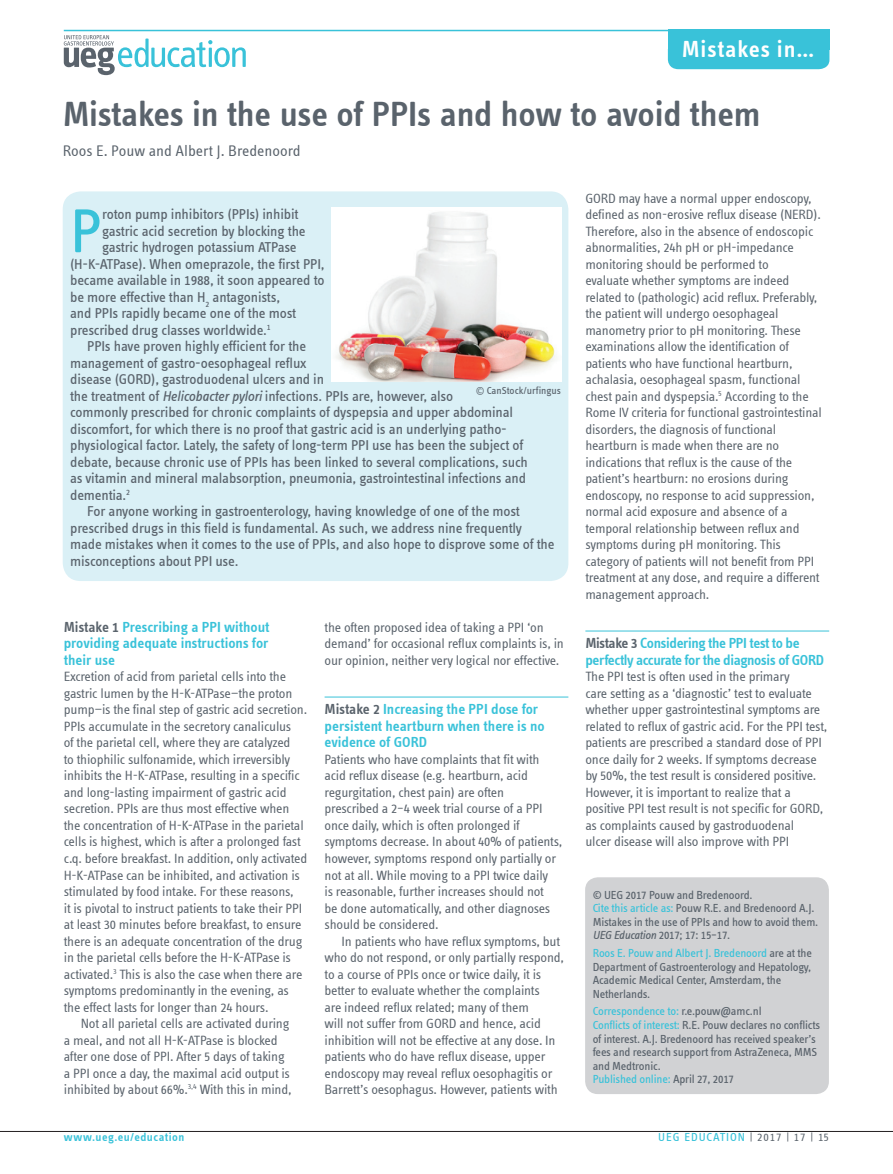
<style>
.page{position:relative;width:893px;height:1174px;background:#fff}
.page>*{position:absolute;margin:0;border:0;box-sizing:border-box;transform-origin:0 0}
.bodyfirstlead{font:63.9px "Info Text Offc Pro";color:#39c2d9}
.C_articletitlenew{font:600 36px "Info Text Offc Pro";letter-spacing:-.01em;color:#5a636c}
.t1{font:600 24px "Info Text Offc Pro";letter-spacing:.03em;color:#fff}
.author{font:15.75px "Info Text Offc Pro";color:#5a636c}
.paragraphead{font:600 15px/16.5px "Info Text Offc Pro";letter-spacing:-.01em;color:#39c2d9}
.paragraphead-2{font:600 15px/16.5px "Info Text Offc Pro";letter-spacing:-.03em;color:#39c2d9}
.bodyleadindent{font:14.7px/16.5px "Info Text Offc Pro";letter-spacing:-.01em;color:#5a636c}
.bodyfirstlead-2{font:14.7px "Info Text Offc Pro";letter-spacing:-.01em;color:#5a636c}
.bodyfirst{font:13.8px/16.5px "Info Text Offc Pro";letter-spacing:-.015em;color:#5a636c}
.bodyindent{font:13.8px/16.5px "Info Text Offc Pro";letter-spacing:-.015em;color:#5a636c}
.acknowledgements{font:12px/13.5px "Info Text Offc Pro";letter-spacing:-.015em;color:#5a636c}
.acknowledgements-2{font:12px "Info Text Offc Pro";letter-spacing:-.015em;color:#39c2d9}
.footer_month{font:12px "Info Text Offc Pro";letter-spacing:.075em;color:#39c2d9}
.footer_month-2{font:600 12px "Info Text Offc Pro";letter-spacing:.04em;color:#39c2d9}
.t2{font:10.5px "Info Text Offc Pro";color:#5a636c}
.s1{font-style:italic}
.s2{font-family:"Inter Face"}
.s3{color:#5a636c}
.s4{color:#39c2d9}
</style>
<div class="page">
<hr style="left:0;top:1131px;width:893px;height:1px;background:#231f20">
<hr style="left:325px;top:696px;width:243px;height:1px;background:#39c2d9">
<div style="left:63px;top:191px;width:505px;height:390px;background:#daf0f6;border-radius:18px"></div>
<hr style="left:585px;top:630px;width:244px;height:1px;background:#39c2d9">
<div style="left:585px;top:877px;width:244px;height:217px;background:#d1d2d4;border-radius:13px"></div>
<img style="left:332px;top:208px;width:229px;height:174px">
<hr style="left:64px;top:30px;width:765px;height:1px;background:#39c2d9">
<svg style="left:64px;top:35px;width:182px;height:40px"></svg>
<div style="left:668px;top:30px;width:161px;height:20px;background:#39c2d9"></div>
<div style="left:668px;top:50px;width:161px;height:19px;background:#39c2d9"></div>
<h3 class="t1" style="left:682px;top:35px;width:134px">Mistakes in…</h3>
<p class="C_articletitlenew" style="left:63px;top:93px;width:699px">Mistakes in the use of PPIs and how to avoid them</p>
<p class="author" style="left:63px;top:141px;width:240px">Roos E. Pouw and Albert J. Bredenoord</p>
<p class="bodyfirstlead" style="left:70px;top:192px;width:34px">P</p>
<p class="bodyfirstlead-2" style="left:102px;top:205px;width:198px">roton pump inhibitors (PPIs) inhibit</p>
<p class="bodyfirstlead-2" style="left:102px;top:222px;width:205px">gastric acid secretion by blocking the</p>
<p class="bodyfirstlead-2" style="left:102px;top:238px;width:196px">gastric hydrogen potassium ATPase</p>
<p class="bodyfirstlead-2" style="left:70px;top:255px;width:256px">(H-K-ATPase). When omeprazole, the first PPI,</p>
<p class="bodyfirstlead-2" style="left:70px;top:271px;width:256px">became available in 1988, it soon appeared to</p>
<p class="bodyfirstlead-2" style="left:70px;top:288px;width:211px">be more effective than H<sub>2</sub> antagonists,</p>
<p class="bodyfirstlead-2" style="left:70px;top:304px;width:228px">and PPIs rapidly became one of the most</p>
<p class="bodyfirstlead-2" style="left:70px;top:321px;width:202px">prescribed drug classes worldwide.<sup>1</sup></p>
<p class="bodyleadindent" style="left:70px;top:338px;width:459px;text-indent:17px">PPIs have proven highly efficient for the<br>management of gastro-oesophageal reflux<br>disease (GORD), gastroduodenal ulcers and in<br>the treatment of <span class="s1">Helicobacter pylori</span> infections. PPIs are, however, also<br>commonly prescribed for chronic complaints of dyspepsia and upper abdominal discomfort, for which there is no proof that gastric acid is an underlying patho&shy;physiological factor. Lately, the safety of long-term PPI use has been the subject of debate, because chronic use of PPIs has been linked to several complications, such as vitamin and mineral malabsorption, pneumonia, gastrointestinal infections and dementia.<sup>2</sup></p>
<p class="bodyleadindent" style="left:70px;top:503px;width:486px;text-indent:17px">For anyone working in gastroenterology, having knowledge of one of the most prescribed drugs in this field is fundamental. As such, we address nine frequently made mistakes when it comes to the use of PPIs, and also hope to disprove some of the misconceptions about PPI use.</p>
<p class="t2" style="left:476px;top:384px;width:86px"><span class="s2">©</span> CanStock/urfingus</p>
<p class="paragraphead" style="left:64px;top:618px;width:207px;text-align:justify"><span class="s3">Mistake 1</span> Prescribing a PPI without providing adequate instructions for their use</p>
<p class="bodyfirst" style="left:64px;top:668px;width:245px">Excretion of acid from parietal cells into the gastric lumen by the H-K-ATPase—the proton pump—is the final step of gastric acid secretion.<br>PPIs accumulate in the secretory canaliculus<br>of the parietal cell, where they are catalyzed<br>to thiophilic sulfonamide, which irreversibly inhibits the H-K-ATPase, resulting in a specific and long-lasting impairment of gastric acid secretion. PPIs are thus most effective when the concentration of H-K-ATPase in the parietal cells is highest, which is after a prolonged fast c.q. before breakfast. In addition, only activated H-K-ATPase can be inhibited, and activation is stimulated by food intake. For these reasons,<br>it is pivotal to instruct patients to take their PPI at least 30 minutes before breakfast, to ensure there is an adequate concentration of the drug in the parietal cells before the H-K-ATPase is activated.<sup>3</sup> This is also the case when there are symptoms predominantly in the evening, as the effect lasts for longer than 24 hours.</p>
<p class="bodyindent" style="left:64px;top:1014px;width:229px;text-indent:17px">Not all parietal cells are activated during a meal, and not all H-K-ATPase is blocked after one dose of PPI. After 5 days of taking a PPI once a day, the maximal acid output is inhibited by about 66%.<sup>3,4</sup> With this in mind,</p>
<p class="bodyindent" style="left:325px;top:618px;width:241px">the often proposed idea of taking a PPI ‘on demand’ for occasional reflux complaints is, in our opinion, neither very logical nor effective.</p>
<p class="paragraphead" style="left:325px;top:701px;width:222px"><span class="s3">Mistake 2</span> Increasing the PPI dose for persistent heartburn when there is no evidence of GORD</p>
<p class="bodyfirst" style="left:325px;top:750px;width:239px">Patients who have complaints that fit with acid reflux disease (e.g. heartburn, acid regurgitation, chest pain) are often<br>prescribed a 2–4 week trial course of a PPI once daily, which is often prolonged if symptoms decrease. In about 40% of patients, however, symptoms respond only partially or not at all. While moving to a PPI twice daily<br>is reasonable, further increases should not<br>be done automatically, and other diagnoses should be considered.</p>
<p class="bodyindent" style="left:325px;top:932px;width:241px;text-indent:17px">In patients who have reflux symptoms, but who do not respond, or only partially respond, to a course of PPIs once or twice daily, it is better to evaluate whether the complaints<br>are indeed reflux related; many of them<br>will not suffer from GORD and hence, acid inhibition will not be effective at any dose. In patients who do have reflux disease, upper endoscopy may reveal reflux oesophagitis or Barrett’s oesophagus. However, patients with</p>
<p class="bodyindent" style="left:585px;top:189px;width:238px">GORD may have a normal upper endoscopy, defined as non-erosive reflux disease (NERD).<br>Therefore, also in the absence of endoscopic abnormalities, 24h pH or pH-impedance monitoring should be performed to<br>evaluate whether symptoms are indeed related to (pathologic) acid reflux. Preferably, the patient will undergo oesophageal manometry prior to pH monitoring. These examinations allow the identification of patients who have functional heartburn, achalasia, oesophageal spasm, functional chest pain and dyspepsia.<sup>5</sup> According to the Rome IV criteria for functional gastrointestinal disorders, the diagnosis of functional heartburn is made when there are no indications that reflux is the cause of the patient’s heartburn: no erosions during endoscopy, no response to acid suppression, normal acid exposure and absence of a temporal relationship between reflux and symptoms during pH monitoring. This category of patients will not benefit from PPI treatment at any dose, and require a different management approach.</p>
<p class="paragraphead-2" style="left:585px;top:635px;width:240px"><span class="s3">Mistake 3</span> Considering the PPI test to be perfectly accurate for the diagnosis of GORD</p>
<p class="bodyfirst" style="left:585px;top:668px;width:244px">The PPI test is often used in the primary<br>care setting as a ‘diagnostic’ test to evaluate whether upper gastrointestinal symptoms are related to reflux of gastric acid. For the PPI test, patients are prescribed a standard dose of PPI once daily for 2 weeks. If symptoms decrease by 50%, the test result is considered positive.<br>However, it is important to realize that a positive PPI test result is not specific for GORD, as complaints caused by gastroduodenal<br>ulcer disease will also improve with PPI</p>
<p class="acknowledgements" style="left:593px;top:888px;width:161px">© UEG 2017 Pouw and Bredenoord.</p>
<p class="acknowledgements" style="left:593px;top:901px;width:227px"><span class="s4">Cite this article as:</span> Pouw R.E. and Bredenoord A.J.<br>Mistakes in the use of PPIs and how to avoid them.<br><span class="s1">UEG Education</span> 2017; 17: 15–17.</p>
<p class="acknowledgements" style="left:593px;top:946px;width:221px"><span class="s4">Roos E. Pouw and Albert J. Bredenoord</span> are at the Department of Gastroenterology and Hepatology, Academic Medical Center, Amsterdam, the Netherlands.</p>
<p class="acknowledgements" style="left:593px;top:1004px;width:229px"><span class="s4">Correspondence to:</span> r.e.pouw@amc.nl<br><span class="s4">Conflicts of interest:</span> R.E. Pouw declares no conflicts of interest. A.J. Bredenoord has received speaker’s fees and research support from AstraZeneca, MMS and Medtronic.</p>
<p class="acknowledgements-2" style="left:593px;top:1071px;width:143px">Published online: <span class="s3">April 27, 2017</span></p>
<p class="footer_month-2" style="left:64px;top:1130px;width:122px">www.ueg.eu/education</p>
<p class="footer_month" style="left:658px;top:1130px;width:172px">UEG EDUCATION <span class="s3">| 2017 | 17 | 15</span></p>
</div>
